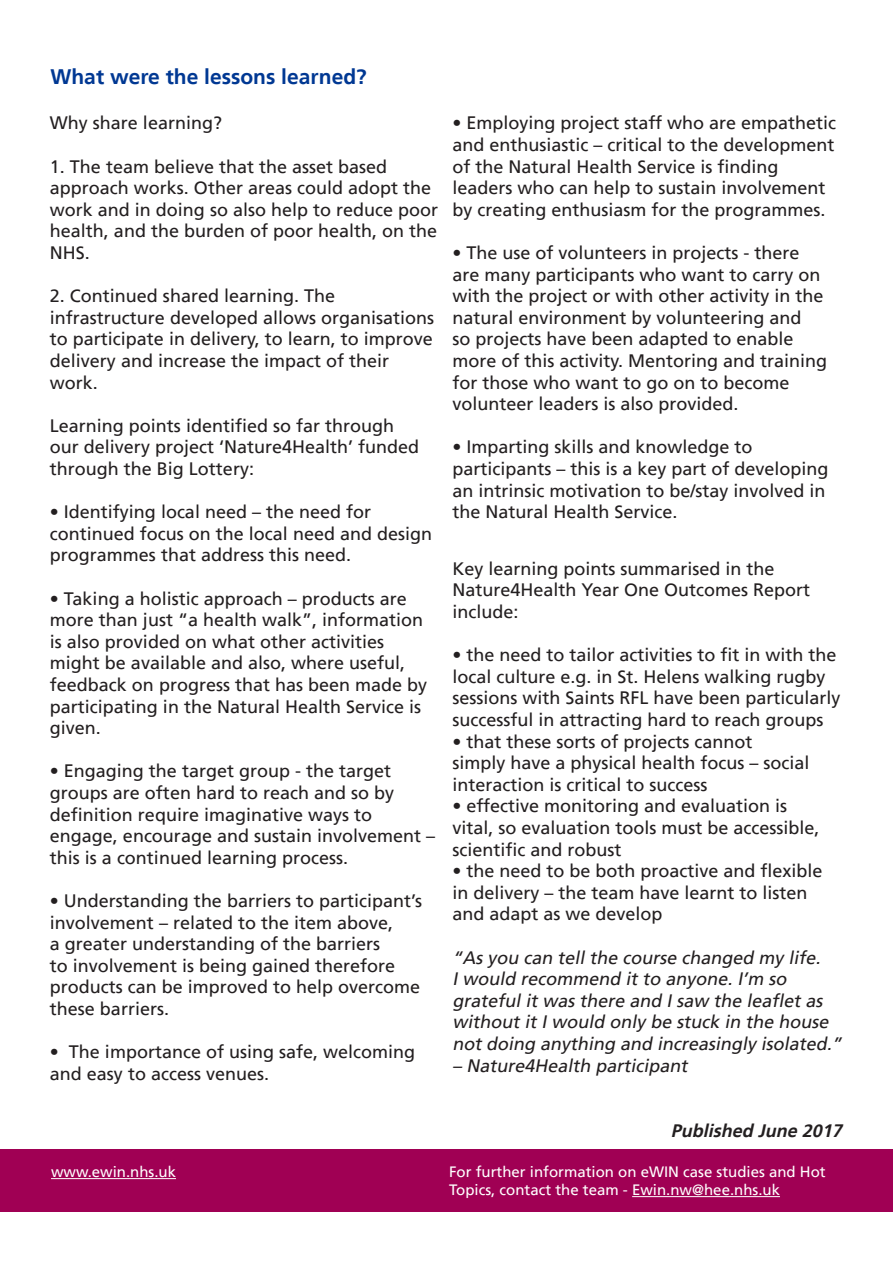
<style>
.page{position:relative;width:893px;height:1263px;background:#fff}
.page>*{position:absolute;margin:0;border:0;box-sizing:border-box;transform-origin:0 0}
.t1{font:700 21px "Frutiger";color:#003893}
.t2{font:18px/21.6px "Frutiger";color:#231f20}
.t3{font:italic 18px/21.6px "Frutiger";color:#231f20}
.t4{font:italic 700 18px "Frutiger";color:#231f20}
.t5{font:15px/18px "Frutiger";color:#fff}
</style>
<div class="page">
<div style="left:0;top:1149px;width:893px;height:63px;background:#a00054"></div>
<hr style="left:51px;top:1178px;width:125px;height:1px;background:#fff">
<hr style="left:632px;top:1196px;width:148px;height:1px;background:#fff">
<p class="t1" style="left:50px;top:65px;width:318px">What were the lessons learned?</p>
<p class="t2" style="left:50px;top:112px;width:174px">Why share learning?</p>
<p class="t2" style="left:50px;top:156px;width:390px">1. The team believe that the asset based approach works. Other areas could adopt the work and in doing so also help to reduce poor health, and the burden of poor health, on the NHS.</p>
<p class="t2" style="left:50px;top:285px;width:386px">2. Continued shared learning. The infrastructure developed allows organisations to participate in delivery, to learn, to improve delivery and increase the impact of their work.</p>
<p class="t2" style="left:50px;top:415px;width:371px">Learning points identified so far through our delivery project ‘Nature4Health’ funded through the Big Lottery:</p>
<p class="t2" style="left:50px;top:501px;width:384px">• Identifying local need – the need for continued focus on the local need and design programmes that address this need.</p>
<p class="t2" style="left:50px;top:588px;width:379px">• Taking a holistic approach – products are more than just “a health walk”, information is also provided on what other activities might be available and also, where useful, feedback on progress that has been made by participating in the Natural Health Service is given.</p>
<p class="t2" style="left:50px;top:760px;width:387px">• Engaging the target group - the target groups are often hard to reach and so by definition require imaginative ways to engage, encourage and sustain involvement – this is a continued learning process.</p>
<p class="t2" style="left:50px;top:890px;width:374px">• Understanding the barriers to participant’s involvement – related to the item above,<br>a greater understanding of the barriers<br>to involvement is being gained therefore products can be improved to help overcome these barriers.</p>
<p class="t2" style="left:50px;top:1041px;width:367px">• The importance of using safe, welcoming and easy to access venues.</p>
<p class="t2" style="left:452px;top:112px;width:385px">• Employing project staff who are empathetic and enthusiastic – critical to the development of the Natural Health Service is finding leaders who can help to sustain involvement by creating enthusiasm for the programmes.</p>
<p class="t2" style="left:452px;top:242px;width:376px">• The use of volunteers in projects - there are many participants who want to carry on with the project or with other activity in the natural environment by volunteering and<br>so projects have been adapted to enable more of this activity. Mentoring and training for those who want to go on to become volunteer leaders is also provided.</p>
<p class="t2" style="left:452px;top:436px;width:378px">• Imparting skills and knowledge to participants – this is a key part of developing an intrinsic motivation to be/stay involved in the Natural Health Service.</p>
<p class="t2" style="left:452px;top:558px;width:359px">Key learning points summarised in the<br>Nature4Health Year One Outcomes Report include:</p>
<p class="t2" style="left:452px;top:644px;width:390px">• the need to tailor activities to fit in with the local culture e.g. in St. Helens walking rugby sessions with Saints RFL have been particularly successful in attracting hard to reach groups</p>
<p class="t2" style="left:452px;top:731px;width:359px">• that these sorts of projects cannot simply have a physical health focus – social interaction is critical to success</p>
<p class="t2" style="left:452px;top:795px;width:369px">• effective monitoring and evaluation is vital, so evaluation tools must be accessible, scientific and robust</p>
<p class="t2" style="left:452px;top:860px;width:372px">• the need to be both proactive and flexible in delivery – the team have learnt to listen and adapt as we develop</p>
<p class="t3" style="left:452px;top:947px;width:395px">“As you can tell the course changed my life.<br>I would recommend it to anyone. I’m so grateful it was there and I saw the leaflet as without it I would only be stuck in the house not doing anything and increasingly isolated.”</p>
<p class="t3" style="left:452px;top:1055px;width:240px">– Nature4Health participant</p>
<p class="t4" style="left:671px;top:1121px;width:177px">Published June 2017</p>
<p class="t5" style="left:51px;top:1163px;width:127px">www.ewin.nhs.uk</p>
<p class="t5" style="left:449px;top:1163px;width:378px">For further information on eWIN case studies and Hot<br>Topics, contact the team - Ewin.nw@hee.nhs.uk</p>
</div>
